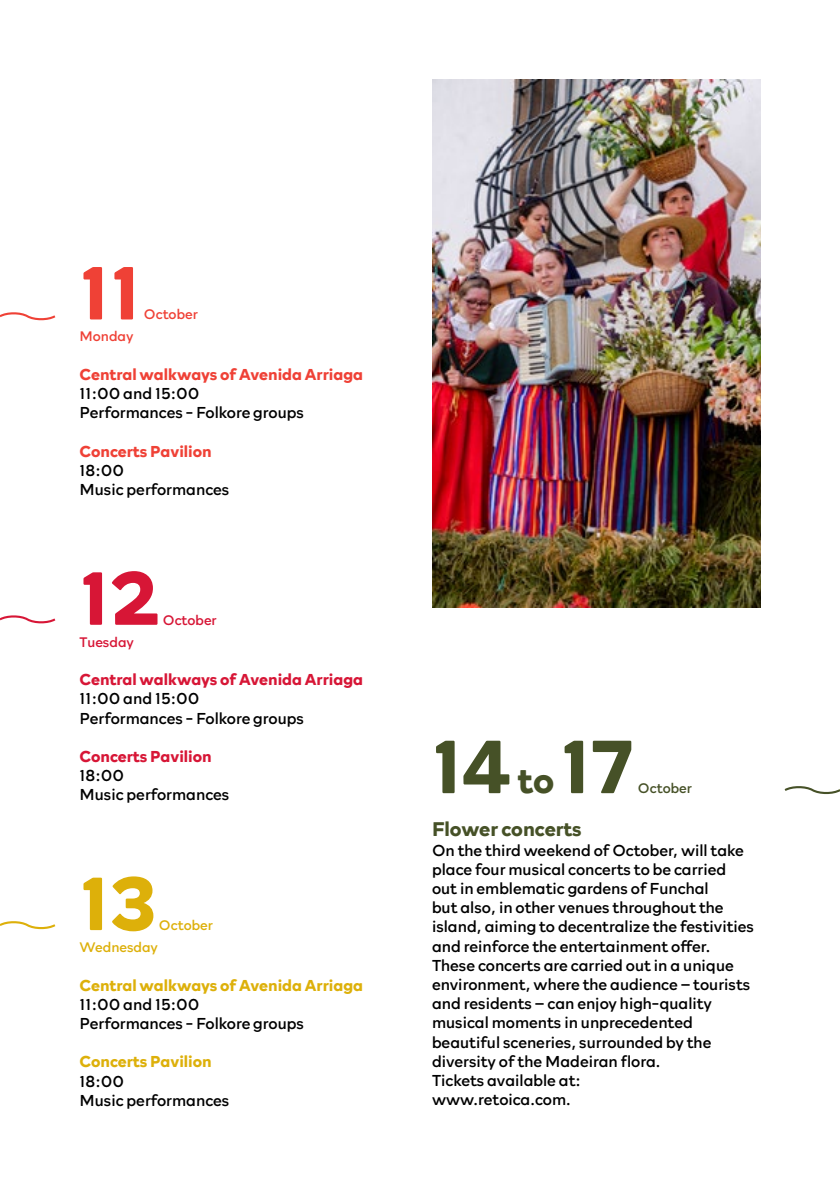
<style>
.page{position:relative;width:840px;height:1191px;background:#fff}
.page>*{position:absolute;margin:0;border:0;box-sizing:border-box;transform-origin:0 0}
.t1{font:700 76px "Rockford Sans";color:#465127}
.t2{font:700 76px "Rockford Sans";color:#ef4136}
.t3{font:700 76px "Rockford Sans";color:#d71636}
.t4{font:700 76px "Rockford Sans";color:#ddb00a}
.t5{font:700 20px "Rockford Sans";color:#465127}
.t6{font:16px/19.2px "Rockford Sans";color:#000}
.t7{font:700 16px "Rockford Sans";color:#ef4136}
.t8{font:700 16px "Rockford Sans";color:#d71636}
.t9{font:700 16px "Rockford Sans";color:#ddb00a}
.t10{font:14px "Rockford Sans";color:#ddb00a}
.t11{font:14px "Rockford Sans";color:#d71636}
.t12{font:14px "Rockford Sans";color:#ef4136}
.t13{font:14px "Rockford Sans";color:#465127}
.s1{font-size:36px}
</style>
<div class="page">
<svg style="left:0;top:312px;width:56px;height:9px"></svg>
<svg style="left:0;top:615px;width:56px;height:9px"></svg>
<svg style="left:0;top:921px;width:56px;height:9px"></svg>
<img style="left:432px;top:79px;width:328px;height:528px">
<svg style="left:784px;top:786px;width:55px;height:9px"></svg>
<h1 class="t2" style="left:79px;top:236px;width:63px">11</h1>
<p class="t12" style="left:144px;top:304px;width:55px">October</p>
<p class="t12" style="left:79px;top:326px;width:55px">Monday</p>
<p class="t7" style="left:79px;top:362px;width:285px">Central walkways of Avenida Arriaga</p>
<p class="t6" style="left:79px;top:383px;width:226px">11:00 and 15:00<br>Performances - Folkore groups</p>
<p class="t7" style="left:79px;top:439px;width:134px">Concerts Pavilion</p>
<p class="t6" style="left:79px;top:460px;width:151px">18:00<br>Music performances</p>
<h1 class="t3" style="left:79px;top:541px;width:82px">12</h1>
<p class="t11" style="left:163px;top:609px;width:55px">October</p>
<p class="t11" style="left:79px;top:631px;width:56px">Tuesday</p>
<p class="t8" style="left:79px;top:667px;width:285px">Central walkways of Avenida Arriaga</p>
<p class="t6" style="left:79px;top:688px;width:226px">11:00 and 15:00<br>Performances - Folkore groups</p>
<p class="t8" style="left:79px;top:744px;width:134px">Concerts Pavilion</p>
<p class="t6" style="left:79px;top:765px;width:151px">18:00<br>Music performances</p>
<h1 class="t4" style="left:79px;top:847px;width:78px">13</h1>
<p class="t10" style="left:159px;top:914px;width:55px">October</p>
<p class="t10" style="left:79px;top:936px;width:80px">Wednesday</p>
<p class="t9" style="left:79px;top:973px;width:285px">Central walkways of Avenida Arriaga</p>
<p class="t6" style="left:79px;top:993px;width:226px">11:00 and 15:00<br>Performances - Folkore groups</p>
<p class="t9" style="left:79px;top:1049px;width:134px">Concerts Pavilion</p>
<p class="t6" style="left:79px;top:1070px;width:151px">18:00<br>Music performances</p>
<h1 class="t1" style="left:432px;top:710px;width:205px">14 <span class="s1">to</span> 17</h1>
<p class="t13" style="left:637px;top:778px;width:55px">October</p>
<p class="t5" style="left:432px;top:814px;width:151px">Flower concerts</p>
<p class="t6" style="left:432px;top:839px;width:323px">On the third weekend of October, will take place four musical concerts to be carried out in emblematic gardens of Funchal<br>but also, in other venues throughout the island, aiming to decentralize the festivities and reinforce the entertainment offer.<br>These concerts are carried out in a unique environment, where the audience – tourists and residents – can enjoy high-quality musical moments in unprecedented beautiful sceneries, surrounded by the diversity of the Madeiran flora.<br>Tickets available at:<br>www.retoica.com.</p>
</div>
